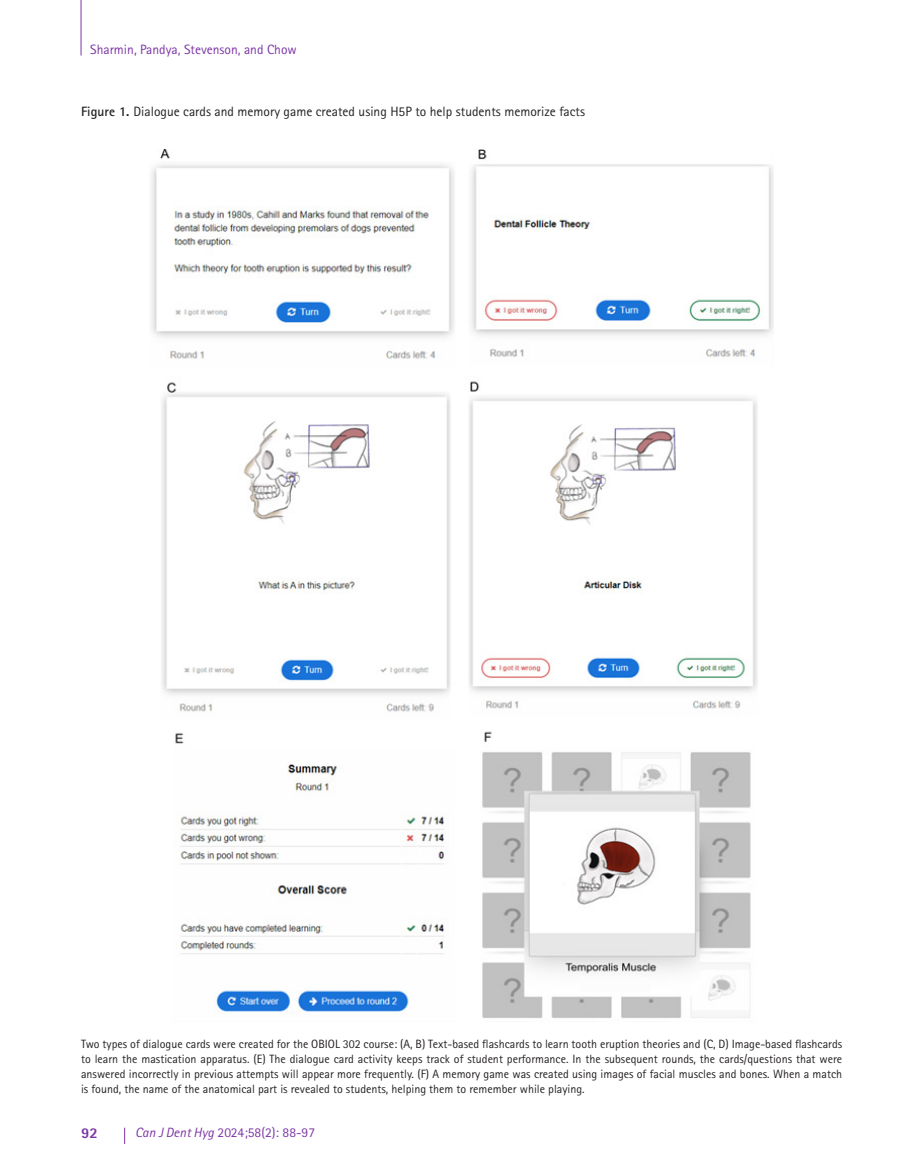
<style>
.page{position:relative;width:905px;height:1175px;background:#fff}
.page>*{position:absolute;margin:0;border:0;box-sizing:border-box;transform-origin:0 0}
.t1{font:800 15px "Rotis Sans Serif Std";color:#7c35a6}
.Table_caption{font:13.5px "Rotis Sans Serif Std";color:#231f20}
.t2{font:13.5px "Rotis Sans Serif Std";color:#7c35a6}
.Table_footnote{font:12px/15px "Rotis Sans Serif Std";color:#231f20;text-align:justify}
.s1{font-weight:700}
.s2{font-style:italic}
</style>
<div class="page">
<hr style="left:81px;top:0;width:1px;height:56px;background:#7c35a6">
<svg style="left:124px;top:1127px;width:1px;height:16px"></svg>
<img style="left:151px;top:149px;width:622px;height:869px">
<p class="t2" style="left:90px;top:41px;width:208px">Sharmin, Pandya, Stevenson, and Chow</p>
<p class="Table_caption" style="left:81px;top:103px;width:505px"><span class="s1">Figure 1.</span> Dialogue cards and memory game created using H5P to help students memorize facts</p>
<p class="Table_footnote" style="left:81px;top:1036px;width:762px">Two types of dialogue cards were created for the OBIOL 302 course: (A, B) Text-based flashcards to learn tooth eruption theories and (C, D) Image-based flashcards to learn the mastication apparatus. (E) The dialogue card activity keeps track of student performance. In the subsequent rounds, the cards/questions that were answered incorrectly in previous attempts will appear more frequently. (F) A memory game was created using images of facial muscles and bones. When a match is found, the name of the anatomical part is revealed to students, helping them to remember while playing.</p>
<p class="t1" style="left:81px;top:1123px;width:18px">92</p>
<p class="t2" style="left:135px;top:1124px;width:181px"><span class="s2">Can J Dent Hyg</span> 2024;58(2): 88-97</p>
</div>
